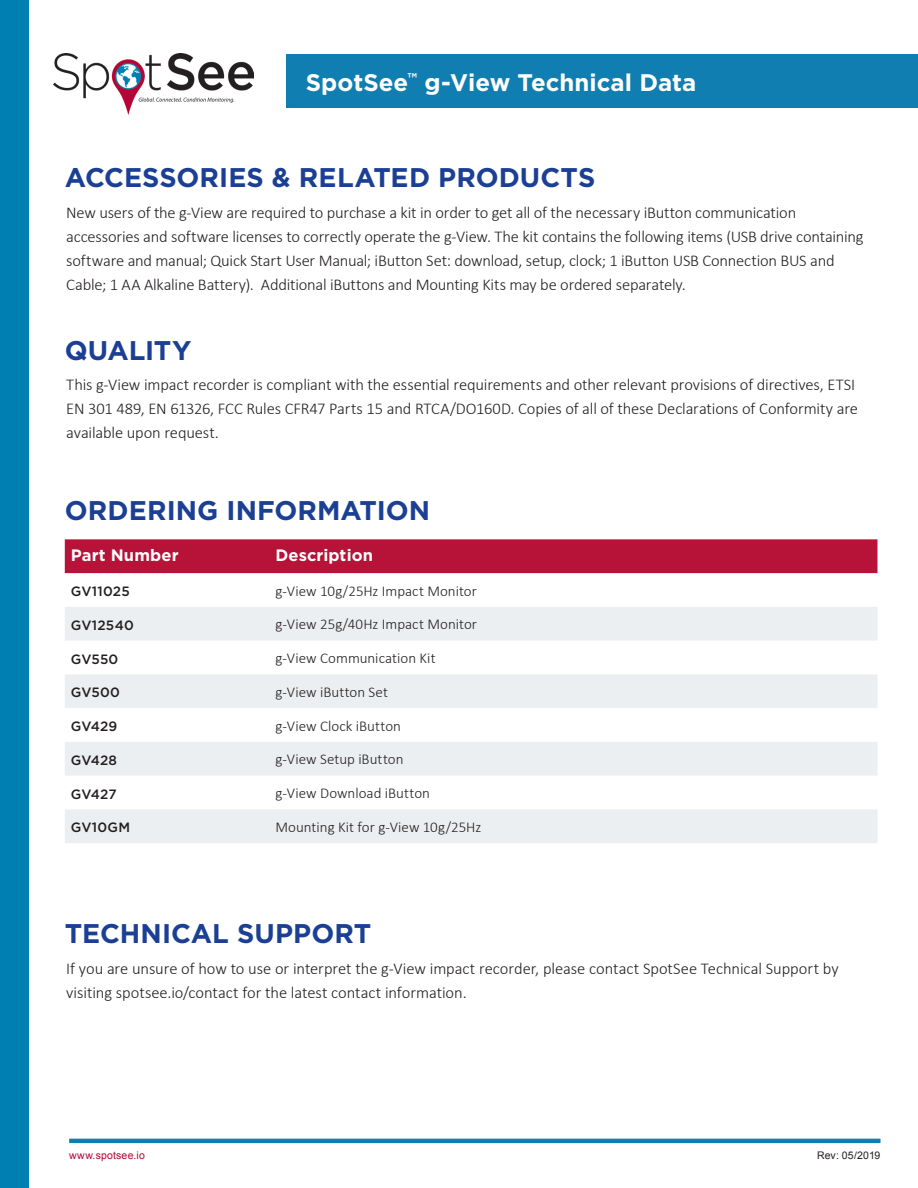
<style>
.page{position:relative;width:918px;height:1188px;background:#fff}
.page>*{position:absolute;margin:0;border:0;box-sizing:border-box;transform-origin:0 0}
.t1{font:700 27px "Gotham";color:#1b3f94}
.t2{font:700 24px "Gotham";color:#fff}
.t3{font:300 16.5px/24px "Calibri";letter-spacing:-.01em;color:#231f20}
.t4{font:700 16.5px "Gotham";letter-spacing:.01em;color:#fff}
.t5{font:300 15px "Calibri";letter-spacing:.005em;color:#231f20}
.t6{font:500 13.5px "Gotham";letter-spacing:.005em;color:#231f20}
.t7{font:10.5px "Arial";letter-spacing:.02em;color:#b50536}
.t8{font:10.5px "Arial";color:#231f20}
</style>
<div class="page">
<div style="left:286px;top:54px;width:632px;height:54px;background:#117eb1"></div>
<div style="left:0;top:0;width:29px;height:1188px;background:#007fb2"></div>
<img style="left:54px;top:54px;width:200px;height:61px">
<hr style="left:69px;top:1139px;width:811px;height:4px;background:#117eb1">
<div style="left:65px;top:539px;width:813px;height:34px;background:#b71238"></div>
<svg style="left:65px;top:607px;width:812px;height:236px;fill:#eceff1"></svg>
<h2 class="t2" style="left:306px;top:69px;width:392px">SpotSee<sup>™</sup> g-View Technical Data</h2>
<h1 class="t1" style="left:65px;top:162px;width:532px">ACCESSORIES &amp; RELATED PRODUCTS</h1>
<p class="t3" style="left:66px;top:199px;width:799px">New users of the g-View are required to purchase a kit in order to get all of the necessary iButton communication accessories and software licenses to correctly operate the g-View. The kit contains the following items (USB drive containing software and manual; Quick Start User Manual; iButton Set: download, setup, clock; 1 iButton USB Connection BUS and Cable; 1 AA Alkaline Battery). Additional iButtons and Mounting Kits may be ordered separately.</p>
<h1 class="t1" style="left:65px;top:335px;width:128px">QUALITY</h1>
<p class="t3" style="left:66px;top:372px;width:793px">This g-View impact recorder is compliant with the essential requirements and other relevant provisions of directives, ETSI<br>EN 301 489, EN 61326, FCC Rules CFR47 Parts 15 and RTCA/DO160D. Copies of all of these Declarations of Conformity are available upon request.</p>
<h1 class="t1" style="left:65px;top:495px;width:367px">ORDERING INFORMATION</h1>
<p class="t4" style="left:71px;top:545px;width:109px">Part Number</p>
<p class="t4" style="left:276px;top:545px;width:99px">Description</p>
<p class="t6" style="left:71px;top:584px;width:60px">GV11025</p>
<p class="t5" style="left:276px;top:581px;width:203px">g-View 10g/25Hz Impact Monitor</p>
<p class="t6" style="left:71px;top:618px;width:65px">GV12540</p>
<p class="t5" style="left:276px;top:615px;width:203px">g-View 25g/40Hz Impact Monitor</p>
<p class="t6" style="left:71px;top:651px;width:49px">GV550</p>
<p class="t5" style="left:276px;top:649px;width:162px">g-View Communication Kit</p>
<p class="t6" style="left:71px;top:685px;width:51px">GV500</p>
<p class="t5" style="left:276px;top:683px;width:114px">g-View iButton Set</p>
<p class="t6" style="left:71px;top:719px;width:48px">GV429</p>
<p class="t5" style="left:276px;top:716px;width:127px">g-View Clock iButton</p>
<p class="t6" style="left:71px;top:753px;width:48px">GV428</p>
<p class="t5" style="left:276px;top:750px;width:129px">g-View Setup iButton</p>
<p class="t6" style="left:71px;top:786px;width:47px">GV427</p>
<p class="t5" style="left:276px;top:784px;width:156px">g-View Download iButton</p>
<p class="t6" style="left:71px;top:820px;width:61px">GV10GM</p>
<p class="t5" style="left:276px;top:818px;width:207px">Mounting Kit for g-View 10g/25Hz</p>
<h1 class="t1" style="left:65px;top:918px;width:308px">TECHNICAL SUPPORT</h1>
<p class="t3" style="left:66px;top:955px;width:774px">If you are unsure of how to use or interpret the g-View impact recorder, please contact SpotSee Technical Support by visiting spotsee.io/contact for the latest contact information.</p>
<p class="t7" style="left:69px;top:1148px;width:77px">www.spotsee.io</p>
<p class="t8" style="left:817px;top:1148px;width:65px">Rev: 05/2019</p>
</div>
